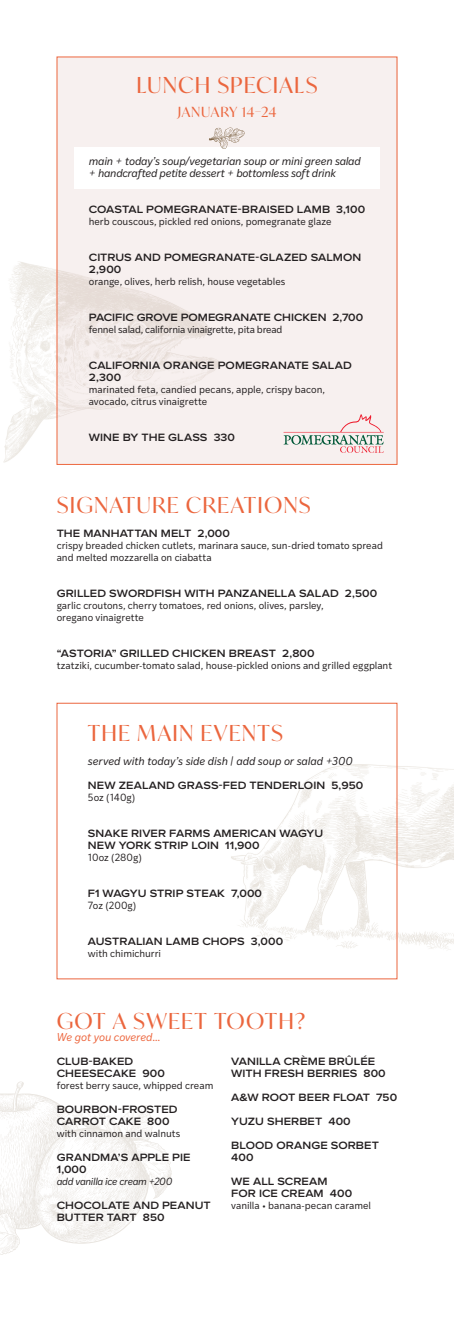
<style>
.page{position:relative;width:454px;height:1333px;background:#fff}
.page>*{position:absolute;margin:0;border:0;box-sizing:border-box;transform-origin:0 0}
._1-Title{font:22px "Ivy Mode";letter-spacing:.055em;color:#eb663e}
._4-Item_Detail{font:14px "Ivy Mode";letter-spacing:.045em;color:#eb663e}
._2-Food-Item{font:600 11px/12px "Proxima Nova Wide";letter-spacing:.01em;color:#231f20}
._1-Title-Sub{font:italic 11px/12px "Ivy Style Sans";letter-spacing:-.015em;color:#231f20}
._1-Title-Sub-2{font:italic 11px "Ivy Style Sans";letter-spacing:-.01em;color:#ed673f}
._3-Item_Sub{font:10px/12px "Ivy Style Sans";letter-spacing:-.005em;color:#231f20}
._3-Item_Sub-2{font:10px "Ivy Style Sans";letter-spacing:-.025em;color:#231f20}
._2-Food-Item-2{font:10px "Ivy Style Sans";color:#231f20}
._3-Item_sub-sub{font:italic 10px "Ivy Style Sans";letter-spacing:-.025em;color:#231f20}
</style>
<div class="page">
<img style="left:231px;top:712px;width:222px;height:245px">
<svg style="left:0;top:1081px;width:172px;height:173px"></svg>
<img style="left:3px;top:261px;width:53px;height:202px">
<div style="left:57px;top:57px;width:340px;height:408px;background:#f7f0ef"></div>
<div style="left:75px;top:147px;width:304px;height:42px;background:#fff"></div>
<svg style="left:209px;top:127px;width:36px;height:22px"></svg>
<svg style="left:283px;top:414px;width:100px;height:39px"></svg>
<p class="_1-Title" style="left:136px;top:70px;width:182px">LUNCH SPECIALS</p>
<p class="_4-Item_Detail" style="left:177px;top:102px;width:100px">JANUARY 14–24</p>
<p class="_1-Title-Sub" style="left:89px;top:154px;width:273px">main + today’s soup/vegetarian soup or mini green salad + handcrafted petite dessert + bottomless soft drink</p>
<p class="_2-Food-Item" style="left:89px;top:203px;width:278px">COASTAL POMEGRANATE-BRAISED LAMB 3,100</p>
<p class="_3-Item_Sub" style="left:89px;top:215px;width:244px">herb couscous, pickled red onions, pomegranate glaze</p>
<p class="_2-Food-Item" style="left:89px;top:251px;width:274px">CITRUS AND POMEGRANATE-GLAZED SALMON<br>2,900</p>
<p class="_3-Item_Sub" style="left:89px;top:275px;width:198px">orange, olives, herb relish, house vegetables</p>
<p class="_2-Food-Item" style="left:89px;top:311px;width:276px">PACIFIC GROVE POMEGRANATE CHICKEN 2,700</p>
<p class="_3-Item_Sub-2" style="left:89px;top:322px;width:195px">fennel salad, california vinaigrette, pita bread</p>
<p class="_2-Food-Item" style="left:89px;top:359px;width:264px">CALIFORNIA ORANGE POMEGRANATE SALAD<br>2,300</p>
<p class="_3-Item_Sub" style="left:89px;top:383px;width:238px">marinated feta, candied pecans, apple, crispy bacon, avocado, citrus vinaigrette</p>
<p class="_2-Food-Item" style="left:89px;top:431px;width:148px">WINE BY THE GLASS 330</p>
<p class="_1-Title" style="left:57px;top:490px;width:255px">SIGNATURE CREATIONS</p>
<p class="_2-Food-Item" style="left:57px;top:527px;width:175px">THE MANHATTAN MELT 2,000</p>
<p class="_3-Item_Sub" style="left:57px;top:539px;width:327px">crispy breaded chicken cutlets, marinara sauce, sun-dried tomato spread and melted mozzarella on ciabatta</p>
<p class="_2-Food-Item" style="left:57px;top:587px;width:322px">GRILLED SWORDFISH WITH PANZANELLA SALAD 2,500</p>
<p class="_3-Item_Sub" style="left:57px;top:599px;width:268px">garlic croutons, cherry tomatoes, red onions, olives, parsley, oregano vinaigrette</p>
<p class="_2-Food-Item" style="left:57px;top:647px;width:259px">“ASTORIA” GRILLED CHICKEN BREAST 2,800</p>
<p class="_3-Item_Sub" style="left:57px;top:659px;width:337px">tzatziki, cucumber-tomato salad, house-pickled onions and grilled eggplant</p>
<p class="_1-Title" style="left:88px;top:718px;width:196px">THE MAIN EVENTS</p>
<p class="_1-Title-Sub" style="left:88px;top:754px;width:266px">served with today’s side dish | add soup or salad +300</p>
<p class="_2-Food-Item" style="left:88px;top:779px;width:277px">NEW ZEALAND GRASS-FED TENDERLOIN 5,950</p>
<p class="_3-Item_Sub" style="left:88px;top:791px;width:49px">5oz (140g)</p>
<p class="_2-Food-Item" style="left:88px;top:827px;width:237px">SNAKE RIVER FARMS AMERICAN WAGYU<br>NEW YORK STRIP LOIN 11,900</p>
<p class="_3-Item_Sub" style="left:88px;top:851px;width:55px">10oz (280g)</p>
<p class="_2-Food-Item" style="left:88px;top:887px;width:175px">F1 WAGYU STRIP STEAK 7,000</p>
<p class="_3-Item_Sub" style="left:88px;top:899px;width:50px">7oz (200g)</p>
<p class="_2-Food-Item" style="left:88px;top:935px;width:197px">AUSTRALIAN LAMB CHOPS 3,000</p>
<p class="_3-Item_Sub" style="left:88px;top:947px;width:75px">with chimichurri</p>
<p class="_1-Title" style="left:57px;top:1006px;width:250px">GOT A SWEET TOOTH?</p>
<p class="_1-Title-Sub-2" style="left:57px;top:1029px;width:105px">We got you covered…</p>
<p class="_2-Food-Item" style="left:57px;top:1055px;width:110px">CLUB-BAKED<br>CHEESECAKE 900</p>
<p class="_2-Food-Item-2" style="left:57px;top:1078px;width:158px">forest berry sauce, whipped cream</p>
<p class="_2-Food-Item" style="left:57px;top:1103px;width:122px">BOURBON-FROSTED<br>CARROT CAKE 800</p>
<p class="_3-Item_Sub" style="left:57px;top:1127px;width:125px">with cinnamon and walnuts</p>
<p class="_2-Food-Item" style="left:57px;top:1151px;width:135px">GRANDMA’S APPLE PIE<br>1,000</p>
<p class="_3-Item_sub-sub" style="left:57px;top:1174px;width:117px">add vanilla ice cream +200</p>
<p class="_2-Food-Item" style="left:57px;top:1199px;width:155px">CHOCOLATE AND PEANUT<br>BUTTER TART 850</p>
<p class="_2-Food-Item" style="left:231px;top:1055px;width:156px">VANILLA CRÈME BRÛLÉE<br>WITH FRESH BERRIES 800</p>
<p class="_2-Food-Item" style="left:231px;top:1091px;width:167px">A&amp;W ROOT BEER FLOAT 750</p>
<p class="_2-Food-Item" style="left:231px;top:1115px;width:121px">YUZU SHERBET 400</p>
<p class="_2-Food-Item" style="left:231px;top:1139px;width:149px">BLOOD ORANGE SORBET<br>400</p>
<p class="_2-Food-Item" style="left:231px;top:1175px;width:122px">WE ALL SCREAM<br>FOR ICE CREAM 400</p>
<p class="_3-Item_Sub" style="left:231px;top:1199px;width:141px">vanilla • banana-pecan caramel</p>
</div>
